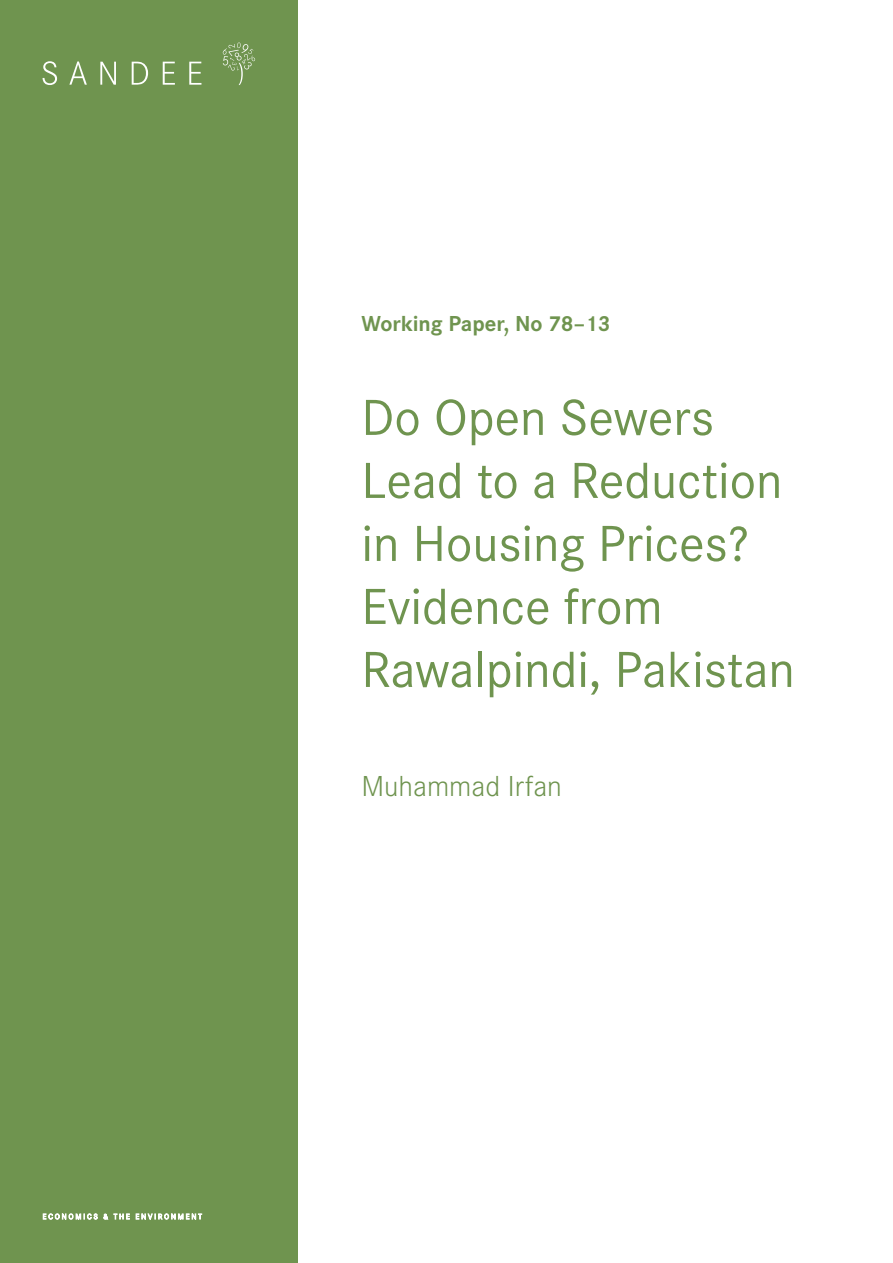
<style>
.page{position:relative;width:893px;height:1263px;background:#fff}
.page>*{position:absolute;margin:0;border:0;box-sizing:border-box;transform-origin:0 0}
.t1{font:52.5px/63px "Corporate S";color:#6f944f}
.t2{font:300 30px "Corporate S";color:#6f944f}
.t3{font:700 22.5px "Corporate S";color:#6f944f}
</style>
<div class="page">
<div style="left:0;top:0;width:298px;height:1263px;background:#6f944f"></div>
<svg style="left:43px;top:1213px;width:159px;height:6px"></svg>
<svg style="left:223px;top:42px;width:32px;height:43px"></svg>
<svg style="left:43px;top:61px;width:158px;height:24px"></svg>
<p class="t3" style="left:361px;top:308px;width:251px">Working Paper, No 78–13</p>
<p class="t1" style="left:361px;top:384px;width:435px">Do Open Sewers<br>Lead to a Reduction in Housing Prices?<br>Evidence from<br>Rawalpindi, Pakistan</p>
<p class="t2" style="left:361px;top:767px;width:202px">Muhammad Irfan</p>
</div>
